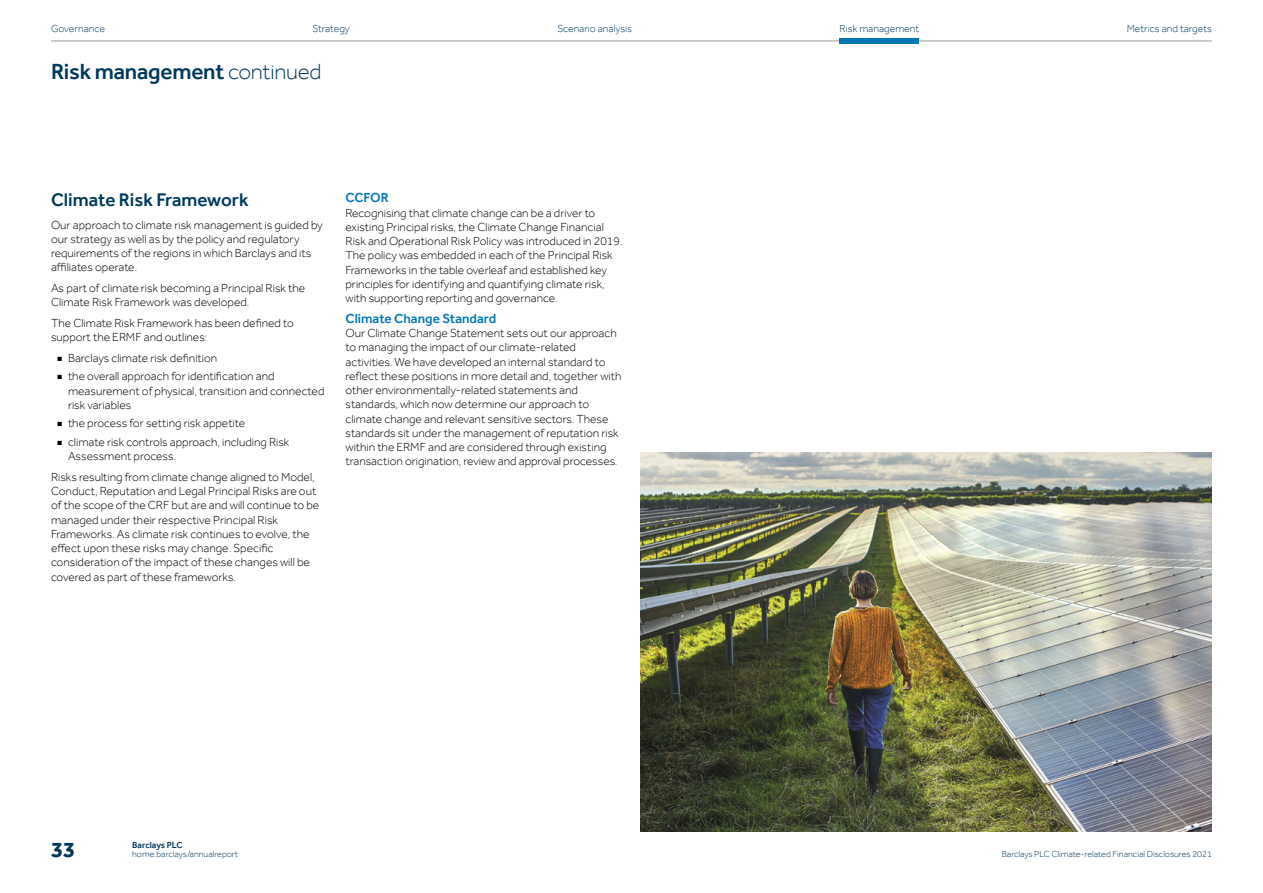
<style>
.page{position:relative;width:1263px;height:893px;background:#fff}
.page>*{position:absolute;margin:0;border:0;box-sizing:border-box;transform-origin:0 0}
.t1{font:500 22.5px "Effra";letter-spacing:-.01em;color:#00395d}
.t2{font:700 22.5px "Effra";color:#00395d}
.t3{font:500 18.75px "Effra";color:#00395d}
.t4{font:500 13.5px "Effra";color:#0076b6}
.t5{font:300 12px/14.2px "Effra";color:#000}
.t6{font:300 10.5px "Effra";color:#00395d}
.t7{font:300 9px "Effra";color:#00395d}
.t8{font:500 9px "Effra";color:#00395d}
.s1{font-weight:300}
</style>
<div class="page">
<img style="left:640px;top:453px;width:572px;height:378px">
<hr style="left:51px;top:41px;width:1161px;height:1px;background:#9d9d9c">
<div style="left:840px;top:38px;width:79px;height:6px;background:#0076b6"></div>
<p class="t6" style="left:51px;top:22px;width:55px">Governance</p>
<p class="t6" style="left:313px;top:22px;width:39px">Strategy</p>
<p class="t6" style="left:557px;top:22px;width:76px">Scenario analysis</p>
<p class="t6" style="left:840px;top:22px;width:81px">Risk management</p>
<p class="t6" style="left:1127px;top:22px;width:87px">Metrics and targets</p>
<h1 class="t1" style="left:51px;top:58px;width:272px">Risk management <span class="s1">continued</span></h1>
<h2 class="t3" style="left:51px;top:189px;width:199px">Climate Risk Framework</h2>
<p class="t5" style="left:51px;top:217px;width:273px">Our approach to climate risk management is guided by our strategy as well as by the policy and regulatory requirements of the regions in which Barclays and its affiliates operate.</p>
<p class="t5" style="left:51px;top:281px;width:256px">As part of climate risk becoming a Principal Risk the<br>Climate Risk Framework was developed.</p>
<p class="t5" style="left:51px;top:316px;width:244px">The Climate Risk Framework has been defined to support the ERMF and outlines:</p>
<p class="t5" style="left:57px;top:351px;width:161px">■ Barclays climate risk definition</p>
<p class="t5" style="left:68px;top:369px;width:258px;text-indent:-11px">■ the overall approach for identification and measurement of physical, transition and connected risk variables</p>
<p class="t5" style="left:57px;top:416px;width:189px">■ the process for setting risk appetite</p>
<p class="t5" style="left:68px;top:435px;width:223px;text-indent:-11px">■ climate risk controls approach, including Risk<br>Assessment process.</p>
<p class="t5" style="left:51px;top:469px;width:270px">Risks resulting from climate change aligned to Model, Conduct, Reputation and Legal Principal Risks are out of the scope of the CRF but are and will continue to be managed under their respective Principal Risk Frameworks. As climate risk continues to evolve, the effect upon these risks may change. Specific consideration of the impact of these changes will be covered as part of these frameworks.</p>
<p class="t4" style="left:345px;top:190px;width:45px">CCFOR</p>
<p class="t5" style="left:345px;top:205px;width:279px">Recognising that climate change can be a driver to existing Principal risks, the Climate Change Financial Risk and Operational Risk Policy was introduced in 2019.<br>The policy was embedded in each of the Principal Risk Frameworks in the table overleaf and established key principles for identifying and quantifying climate risk, with supporting reporting and governance.</p>
<p class="t4" style="left:345px;top:310px;width:152px">Climate Change Standard</p>
<p class="t5" style="left:345px;top:326px;width:277px">Our Climate Change Statement sets out our approach to managing the impact of our climate-related activities. We have developed an internal standard to reflect these positions in more detail and, together with other environmentally-related statements and standards, which now determine our approach to climate change and relevant sensitive sectors. These standards sit under the management of reputation risk within the ERMF and are considered through existing transaction origination, review and approval processes.</p>
<p class="t8" style="left:132px;top:839px;width:52px">Barclays PLC</p>
<h1 class="t2" style="left:51px;top:836px;width:26px">33</h1>
<p class="t7" style="left:132px;top:848px;width:107px">home.barclays/annualreport</p>
<p class="t7" style="left:1002px;top:848px;width:212px">Barclays PLC Climate-related Financial Disclosures 2021</p>
</div>
